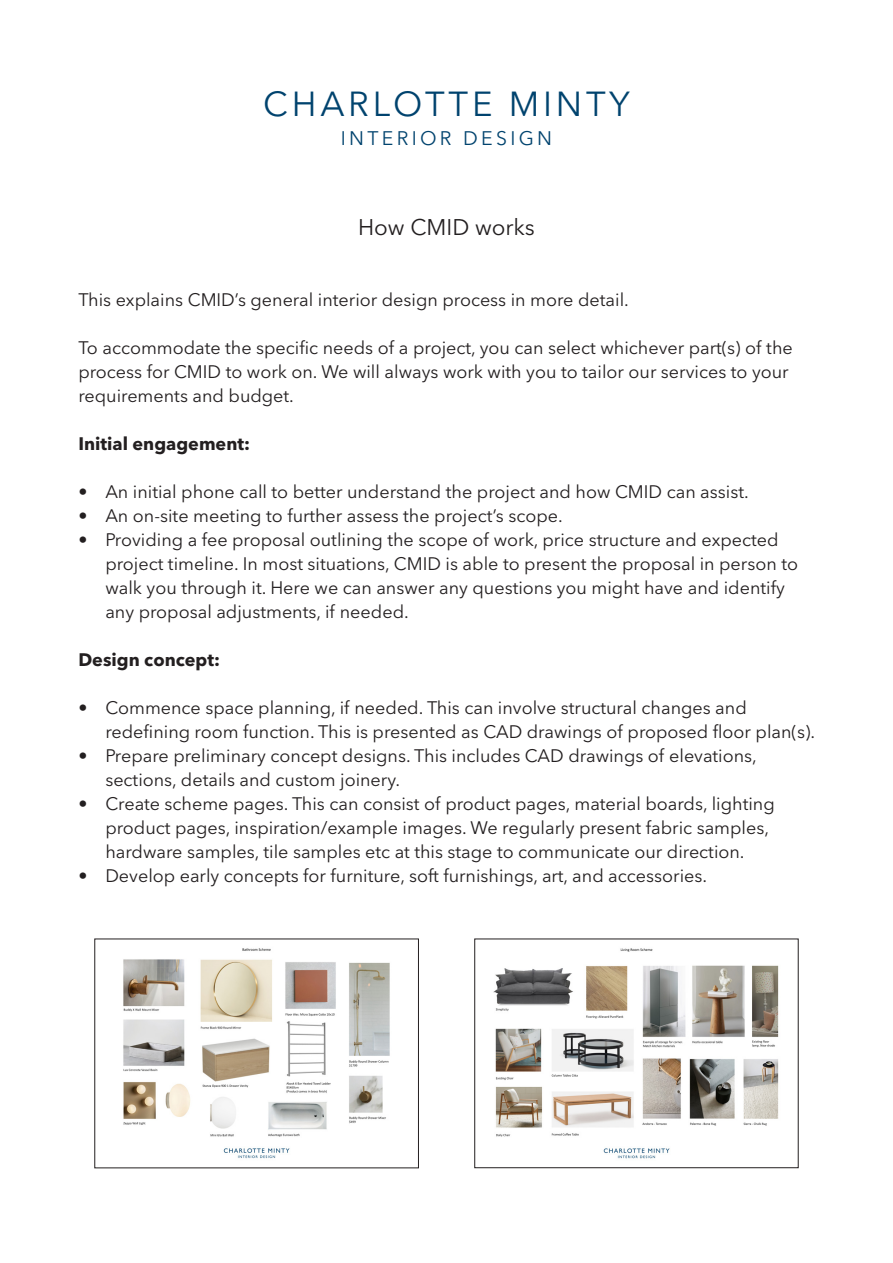
<style>
.page{position:relative;width:893px;height:1263px;background:#fff}
.page>*{position:absolute;margin:0;border:0;box-sizing:border-box;transform-origin:0 0}
.t1{font:34.5px "Avenir Next LT Pro";letter-spacing:.11em;color:#00436e}
.t2{font:22.5px "Avenir Next LT Pro";color:#231f20}
.t3{font:19.5px "Avenir Next LT Pro";letter-spacing:.17em;color:#00436e}
.t4{font:18px/24px "Avenir Next LT Pro";color:#231f20}
.t5{font:700 18px "Avenir Next LT Pro";color:#231f20}
</style>
<div class="page">
<img style="left:123px;top:948px;width:267px;height:211px">
<img style="left:493px;top:948px;width:286px;height:211px">
<p class="t1" style="left:263px;top:83px;width:368px">CHARLOTTE MINTY</p>
<p class="t3" style="left:341px;top:126px;width:213px">INTERIOR DESIGN</p>
<p class="t2" style="left:358px;top:214px;width:178px">How CMID works</p>
<p class="t4" style="left:78px;top:287px;width:552px">This explains CMID’s general interior design process in more detail.</p>
<p class="t4" style="left:78px;top:335px;width:716px">To accommodate the specific needs of a project, you can select whichever part(s) of the process for CMID to work on. We will always work with you to tailor our services to your requirements and budget.</p>
<p class="t5" style="left:78px;top:432px;width:173px">Initial engagement:</p>
<p class="t4" style="left:78px;top:479px;width:672px">• An initial phone call to better understand the project and how CMID can assist.</p>
<p class="t4" style="left:78px;top:503px;width:486px">• An on-site meeting to further assess the project’s scope.</p>
<p class="t4" style="left:105px;top:527px;width:694px;text-indent:-27px">• Providing a fee proposal outlining the scope of work, price structure and expected project timeline. In most situations, CMID is able to present the proposal in person to walk you through it. Here we can answer any questions you might have and identify any proposal adjustments, if needed.</p>
<p class="t5" style="left:78px;top:648px;width:143px">Design concept:</p>
<p class="t4" style="left:105px;top:695px;width:711px;text-indent:-27px">• Commence space planning, if needed. This can involve structural changes and redefining room function. This is presented as CAD drawings of proposed floor plan(s).</p>
<p class="t4" style="left:105px;top:743px;width:653px;text-indent:-27px">• Prepare preliminary concept designs. This includes CAD drawings of elevations, sections, details and custom joinery.</p>
<p class="t4" style="left:105px;top:791px;width:671px;text-indent:-27px">• Create scheme pages. This can consist of product pages, material boards, lighting product pages, inspiration/example images. We regularly present fabric samples, hardware samples, tile samples etc at this stage to communicate our direction.</p>
<p class="t4" style="left:78px;top:863px;width:630px">• Develop early concepts for furniture, soft furnishings, art, and accessories.</p>
</div>
